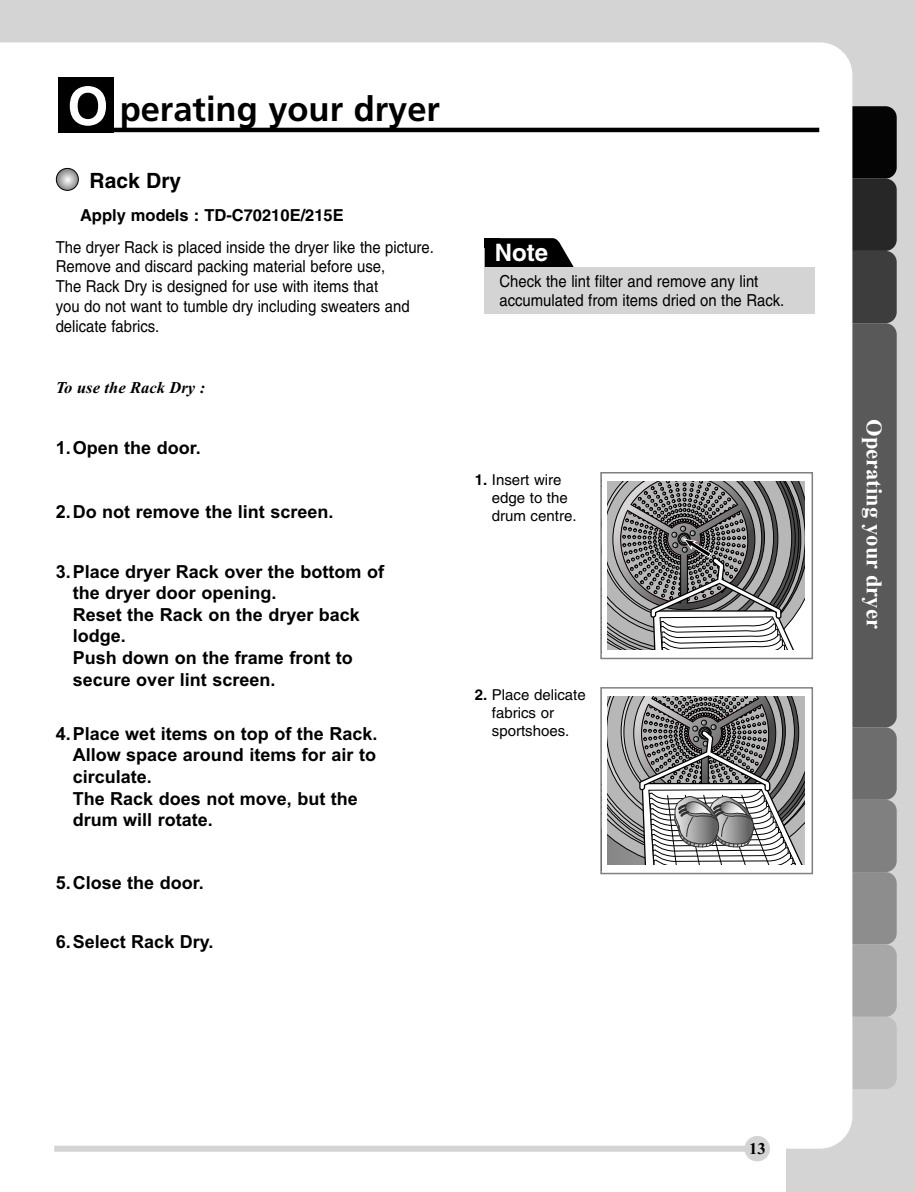
<style>
.page{position:relative;width:915px;height:1192px;background:#fff}
.page>*{position:absolute;margin:0;border:0;box-sizing:border-box;transform-origin:0 0}
.t1{font:700 34.5px "Frutiger";color:#000}
.t2{font:700 24px "Helvetica";color:#fff}
.t3{font:700 22.5px "Times New Roman";color:#fff}
.t4{font:700 21px "Helvetica";color:#000}
.t5{font:700 18px/21.6px "Arial";color:#000}
.t6{font:16.5px/19.8px "Helvetica";color:#000;scale:.9 1}
.t7{font:700 16.5px "Helvetica";color:#000}
.t8{font:italic 700 16.5px "Times New Roman";color:#000}
.t9{font:700 16.5px "Times New Roman";color:#000}
.t10{font:15px/18px "Helvetica";color:#000}
.s1{font-family:"Helvetica";font-size:52.5px;color:#fff}
.s2{font-weight:700}
</style>
<div class="page">
<div style="left:0;top:0;width:914px;height:1191px;background:#d4d4d4"></div>
<div style="left:832px;top:106px;width:64px;height:72px;background:#040404;border-radius:11px"></div>
<div style="left:832px;top:178px;width:64px;height:73px;background:#272727;border-radius:11px"></div>
<div style="left:832px;top:251px;width:64px;height:72px;background:#3d3d3d;border-radius:11px"></div>
<div style="left:832px;top:323px;width:64px;height:404px;background:#595959;border-radius:11px"></div>
<div style="left:832px;top:727px;width:64px;height:72px;background:#6d6d6d;border-radius:11px"></div>
<div style="left:832px;top:799px;width:64px;height:73px;background:#808080;border-radius:11px"></div>
<div style="left:832px;top:872px;width:64px;height:72px;background:#8d8d8d;border-radius:11px"></div>
<div style="left:832px;top:944px;width:64px;height:72px;background:#a7a7a7;border-radius:11px"></div>
<div style="left:832px;top:1016px;width:64px;height:72px;background:#c0c0c0;border-radius:11px"></div>
<div style="left:0;top:1129px;width:786px;height:62px;background:#fff"></div>
<div style="left:0;top:42px;width:852px;height:1106px;background:#fff"></div>
<div style="left:744px;top:1135px;width:25px;height:26px;background:#d4d4d4;border-radius:50%"></div>
<div style="left:54px;top:1145px;width:695px;height:6px;background:#d4d4d4"></div>
<div style="left:59px;top:77px;width:55px;height:55px;background:#000"></div>
<hr style="left:58px;top:128px;width:761px;height:4px;background:#000">
<svg style="left:56px;top:168px;width:22px;height:22px"></svg>
<div style="left:56px;top:168px;width:23px;height:22px;border:1px solid #000;border-radius:50%"></div>
<svg style="left:606px;top:481px;width:198px;height:169px;background:#8c8c8c"></svg>
<div style="left:601px;top:473px;width:210px;height:8px;background:#fff"></div>
<div style="left:601px;top:473px;width:5px;height:184px;background:#fff"></div>
<div style="left:804px;top:473px;width:7px;height:184px;background:#fff"></div>
<div style="left:601px;top:650px;width:210px;height:7px;background:#fff"></div>
<div style="left:600px;top:472px;width:212px;height:187px;border:2px solid #808080"></div>
<svg style="left:606px;top:696px;width:198px;height:169px;background:#949394"></svg>
<div style="left:601px;top:688px;width:210px;height:8px;background:#fff"></div>
<div style="left:601px;top:688px;width:5px;height:184px;background:#fff"></div>
<div style="left:804px;top:688px;width:7px;height:184px;background:#fff"></div>
<div style="left:601px;top:865px;width:210px;height:7px;background:#fff"></div>
<div style="left:600px;top:687px;width:212px;height:187px;border:2px solid #808080"></div>
<svg style="left:484px;top:238px;width:91px;height:29px;background:#1f1f1f"></svg>
<div style="left:484px;top:267px;width:330px;height:46px;background:#d4d4d4"></div>
<div style="left:484px;top:238px;width:16px;height:9px;background:#000"></div>
<h1 class="t1" style="left:67px;top:95px;width:374px"><span class="s1">O</span> perating your dryer</h1>
<p class="t4" style="left:90px;top:173px;width:93px">Rack Dry</p>
<p class="t7" style="left:80px;top:209px;width:265px">Apply models : TD-C70210E/215E</p>
<p class="t6" style="left:56px;top:238px;width:421px">The dryer Rack is placed inside the dryer like the picture.<br>Remove and discard packing material before use,<br>The Rack Dry is designed for use with items that<br>you do not want to tumble dry including sweaters and delicate fabrics.</p>
<p class="t8" style="left:56px;top:382px;width:151px">To use the Rack Dry :</p>
<p class="t5" style="left:56px;top:439px;width:147px">1.Open the door.</p>
<p class="t5" style="left:56px;top:502px;width:279px">2.Do not remove the lint screen.</p>
<p class="t5" style="left:73px;top:562px;width:313px;text-indent:-17px">3.Place dryer Rack over the bottom of the dryer door opening.<br>Reset the Rack on the dryer back lodge.<br>Push down on the frame front to secure over lint screen.</p>
<p class="t5" style="left:73px;top:724px;width:306px;text-indent:-17px">4.Place wet items on top of the Rack.<br>Allow space around items for air to circulate.<br>The Rack does not move, but the drum will rotate.</p>
<p class="t5" style="left:56px;top:873px;width:150px">5.Close the door.</p>
<p class="t5" style="left:56px;top:932px;width:159px">6.Select Rack Dry.</p>
<h2 class="t2" style="left:494px;top:243px;width:55px">Note</h2>
<p class="t6" style="left:499px;top:272px;width:318px">Check the lint filter and remove any lint accumulated from items dried on the Rack.</p>
<p class="t10" style="left:492px;top:472px;width:86px;text-indent:-17px"><span class="s2">1.</span> Insert wire edge to the drum centre.</p>
<p class="t10" style="left:492px;top:687px;width:95px;text-indent:-17px"><span class="s2">2.</span> Place delicate fabrics or sportshoes.</p>
<p class="t9" style="left:749px;top:1143px;width:18px">13</p>
<p class="t3" style="left:881px;top:419px;width:211px;rotate:90deg">Operating your dryer</p>
</div>
